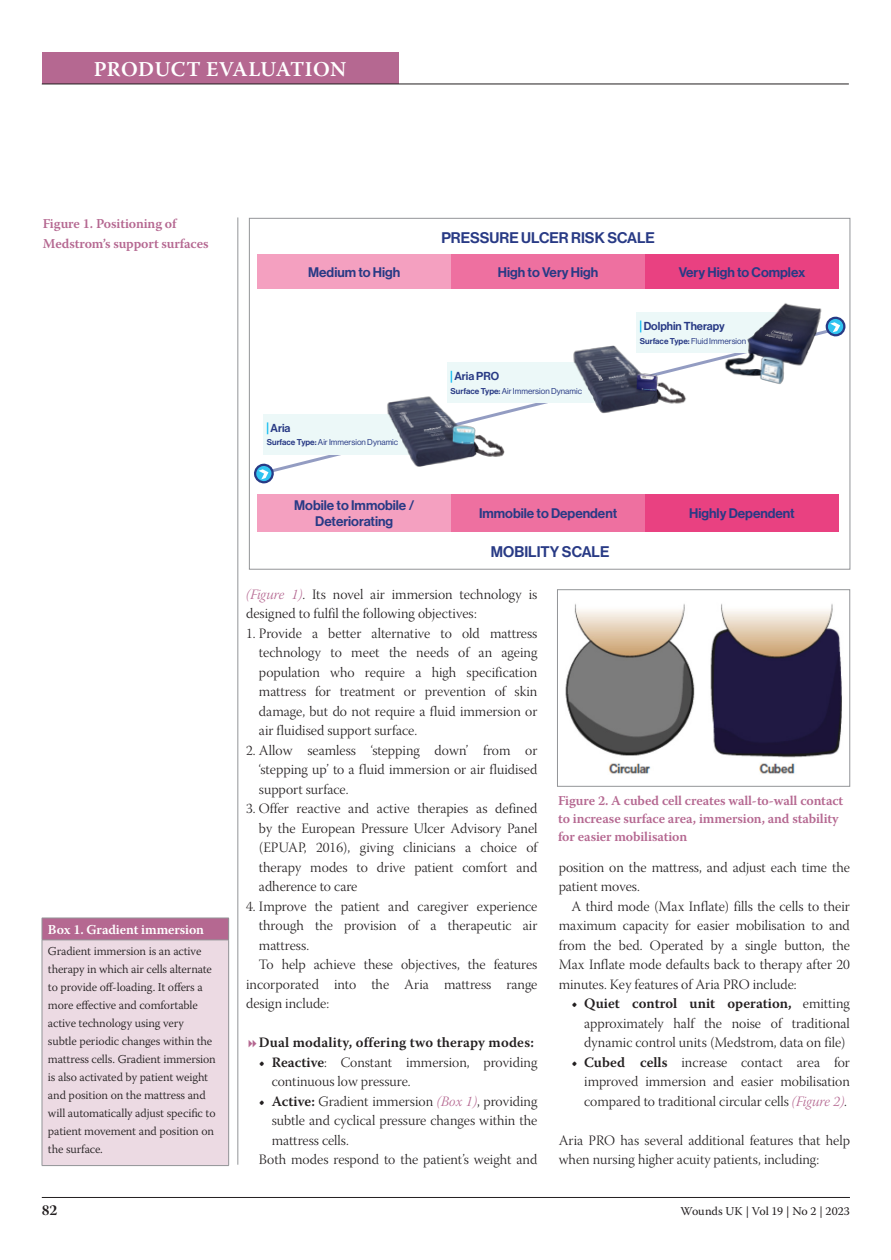
<style>
.page{position:relative;width:891px;height:1260px;background:#fff}
.page>*{position:absolute;margin:0;border:0;box-sizing:border-box;transform-origin:0 0}
.t1{font:600 21px "Warnock Pro";letter-spacing:.02em;color:#fff}
.t2{font:15.15px "N Haas Grotesk DS Pro 65 Md";color:#283a85}
.t3{font:15px "Warnock Pro Bold Subh";color:#231f20}
.t4{font:14.25px/19.5px "Warnock Pro Light Subh";color:#231f20}
.t5{font:600 14.25px "Warnock Pro";letter-spacing:.01em;color:#231f20}
.t6{font:13.65px/16.4px "N Haas Grotesk DS Pro 65 Md";color:#283a85;text-align:center}
.t7{font:600 13.5px/18px "Warnock Pro";letter-spacing:-.01em;color:#b56891}
.t8{font:600 13.5px "Warnock Pro";letter-spacing:-.01em;color:#fff}
.t9{font:300 12px/18px "Warnock Pro";letter-spacing:-.01em;color:#231f20}
.t10{font:12px "Warnock Pro";letter-spacing:-.005em;color:#231f20}
.t11{font:11.4px "N Haas Grotesk DS Pro 65 Md";color:#283a85}
.t12{font:8.25px "N Haas Grotesk DS Pro 55 Rg";color:#283a85}
.s1{font-family:"N Haas Grotesk DS Pro 65 Md"}
.s2{font-family:"Warnock Pro Light It Subh";color:#b56891}
.s3{font-family:"Warnock Pro";font-weight:600}
.s4{font-family:"Warnock Pro Light Subh";font-weight:400}
</style>
<div class="page">
<hr style="left:42px;top:1197px;width:808px;height:1px;background:#231f20">
<div style="left:42px;top:53px;width:356px;height:31px;background:#b56891"></div>
<hr style="left:42px;top:84px;width:807px;height:1px;background:#231f20">
<hr style="left:237px;top:217px;width:1px;height:947px;background:#939598">
<div style="left:42px;top:918px;width:187px;height:22px;background:#b56891"></div>
<div style="left:42px;top:940px;width:187px;height:225px;background:#ecdae3"></div>
<hr style="left:42px;top:917px;width:187px;height:1px;background:#939598">
<svg style="left:42px;top:918px;width:1px;height:21px"></svg>
<svg style="left:228px;top:918px;width:1px;height:21px"></svg>
<hr style="left:42px;top:939px;width:187px;height:1px;background:#939598">
<hr style="left:42px;top:940px;width:1px;height:225px;background:#939598">
<hr style="left:228px;top:940px;width:1px;height:225px;background:#939598">
<hr style="left:42px;top:1165px;width:187px;height:1px;background:#939598">
<svg style="left:274px;top:332px;width:567px;height:140px"></svg>
<svg style="left:254px;top:463px;width:20px;height:21px"></svg>
<svg style="left:826px;top:317px;width:18px;height:18px"></svg>
<div style="left:825px;top:316px;width:21px;height:21px;border:2px solid #283a85;border-radius:50%"></div>
<svg style="left:830px;top:322px;width:10px;height:10px"></svg>
<div style="left:636px;top:312px;width:163px;height:41px;background:#ecf8f8"></div>
<div style="left:447px;top:362px;width:166px;height:41px;background:#ecf8f8"></div>
<div style="left:263px;top:414px;width:166px;height:41px;background:#ecf8f8"></div>
<div style="left:257px;top:254px;width:194px;height:35px;background:#f4a0c0"></div>
<div style="left:451px;top:254px;width:194px;height:35px;background:#ee70a0"></div>
<div style="left:645px;top:254px;width:194px;height:35px;background:#e94181"></div>
<div style="left:257px;top:494px;width:194px;height:37px;background:#f4a0c0"></div>
<div style="left:451px;top:494px;width:194px;height:37px;background:#ee70a0"></div>
<div style="left:645px;top:494px;width:194px;height:37px;background:#e94181"></div>
<svg style="left:267px;top:422px;width:1px;height:12px"></svg>
<svg style="left:450px;top:371px;width:2px;height:12px"></svg>
<svg style="left:640px;top:320px;width:1px;height:12px"></svg>
<img style="left:722px;top:303px;width:104px;height:85px">
<img style="left:562px;top:332px;width:128px;height:93px">
<img style="left:376px;top:383px;width:133px;height:89px">
<img style="left:565px;top:603px;width:277px;height:171px">
<div style="left:557px;top:589px;width:293px;height:197px;border:1px solid #939598"></div>
<h1 class="t1" style="left:94px;top:56px;width:254px">PRODUCT EVALUATION</h1>
<p class="t7" style="left:43px;top:214px;width:167px;line-height:19.5px">Figure 1. Positioning of<br>Medstrom’s support surfaces</p>
<p class="t2" style="left:441px;top:229px;width:215px">PRESSURE ULCER RISK SCALE</p>
<p class="t6" style="left:308px;top:265px;width:94px">Medium to High</p>
<p class="t6" style="left:498px;top:265px;width:102px">High to Very High</p>
<p class="t6" style="left:678px;top:265px;width:128px">Very High to Complex</p>
<p class="t11" style="left:271px;top:421px;width:21px">Aria</p>
<p class="t12" style="left:267px;top:438px;width:133px"><span class="s1">Surface Type:</span> Air Immersion Dynamic</p>
<p class="t11" style="left:454px;top:370px;width:46px">Aria PRO</p>
<p class="t12" style="left:450px;top:386px;width:133px"><span class="s1">Surface Type:</span> Air Immersion Dynamic</p>
<p class="t11" style="left:643px;top:320px;width:82px">Dolphin Therapy</p>
<p class="t12" style="left:640px;top:336px;width:108px"><span class="s1">Surface Type:</span> Fluid Immersion</p>
<p class="t6" style="left:294px;top:497px;width:122px">Mobile to Immobile /<br>Deteriorating</p>
<p class="t6" style="left:479px;top:505px;width:140px">Immobile to Dependent</p>
<p class="t6" style="left:689px;top:505px;width:107px">Highly Dependent</p>
<p class="t8" style="left:48px;top:921px;width:158px">Box 1. Gradient immersion</p>
<p class="t9" style="left:48px;top:941px;width:169px">Gradient immersion is an active therapy in which air cells alternate to provide off-loading. It offers a more effective and comfortable active technology using very<br>subtle periodic changes within the mattress cells. Gradient immersion is also activated by patient weight and position on the mattress and will automatically adjust specific to patient movement and position on the surface.</p>
<p class="t2" style="left:491px;top:543px;width:120px">MOBILITY SCALE</p>
<p class="t4" style="left:246px;top:586px;width:293px"><span class="s2">(Figure 1)</span>. Its novel air immersion technology is designed to fulfil the following objectives:</p>
<p class="t4" style="left:259px;top:625px;width:280px;text-align:justify;text-indent:-13px">1. Provide a better alternative to old mattress technology to meet the needs of an ageing population who require a high specification mattress for treatment or prevention of skin damage, but do not require a fluid immersion or air fluidised support surface.</p>
<p class="t4" style="left:259px;top:742px;width:280px;text-align:justify;text-indent:-13px">2. Allow seamless ‘stepping down’ from or ‘stepping up’ to a fluid immersion or air fluidised support surface.</p>
<p class="t4" style="left:259px;top:800px;width:280px;text-align:justify;text-indent:-13px">3. Offer reactive and active therapies as defined by the European Pressure Ulcer Advisory Panel (EPUAP, 2016), giving clinicians a choice of therapy modes to drive patient comfort and adherence to care</p>
<p class="t4" style="left:246px;top:898px;width:293px">4. Improve the patient and caregiver experience</p>
<p class="t4" style="left:259px;top:917px;width:280px">through the provision of a therapeutic air</p>
<p class="t4" style="left:259px;top:937px;width:52px">mattress.</p>
<p class="t4" style="left:259px;top:956px;width:280px">To help achieve these objectives, the features</p>
<p class="t4" style="left:246px;top:976px;width:293px">incorporated into the Aria mattress range</p>
<p class="t4" style="left:246px;top:995px;width:85px">design include:</p>
<p class="t5" style="left:259px;top:1034px;width:277px">Dual modality, offering two therapy modes:</p>
<p class="t4" style="left:272px;top:1054px;width:267px;text-indent:-13px"><span class="s3">• Reactive</span>: Constant immersion, providing continuous low pressure.</p>
<p class="t4" style="left:259px;top:1093px;width:280px"><span class="s3">• Active:</span> Gradient immersion <span class="s2">(Box 1)</span>, providing</p>
<p class="t4" style="left:272px;top:1112px;width:267px">subtle and cyclical pressure changes within the</p>
<p class="t4" style="left:272px;top:1132px;width:79px">mattress cells.</p>
<p class="t4" style="left:259px;top:1151px;width:280px">Both modes respond to the patient’s weight and</p>
<p class="t7" style="left:558px;top:791px;width:287px">Figure 2. A cubed cell creates wall-to-wall contact to increase surface area, immersion, and stability for easier mobilisation</p>
<p class="t4" style="left:559px;top:859px;width:293px">position on the mattress, and adjust each time the patient moves.</p>
<p class="t4" style="left:559px;top:898px;width:293px;text-align:justify;text-indent:13px">A third mode (Max Inflate) fills the cells to their maximum capacity for easier mobilisation to and from the bed. Operated by a single button, the Max Inflate mode defaults back to therapy after 20 minutes. Key features of Aria PRO include:</p>
<p class="t5" style="left:571px;top:995px;width:280px">• Quiet control unit operation, <span class="s4">emitting</span></p>
<p class="t4" style="left:584px;top:1015px;width:267px">approximately half the noise of traditional dynamic control units (Medstrom, data on file)</p>
<p class="t4" style="left:584px;top:1054px;width:267px;text-align:justify;text-indent:-13px"><span class="s3">• Cubed cells</span> increase contact area for improved immersion and easier mobilisation compared to traditional circular cells <span class="s2">(Figure 2)</span>.</p>
<p class="t4" style="left:559px;top:1132px;width:293px">Aria PRO has several additional features that help when nursing higher acuity patients, including:</p>
<p class="t3" style="left:42px;top:1201px;width:17px">82</p>
<p class="t10" style="left:680px;top:1203px;width:171px">Wounds UK | Vol 19 | No 2 | 2023</p>
</div>
